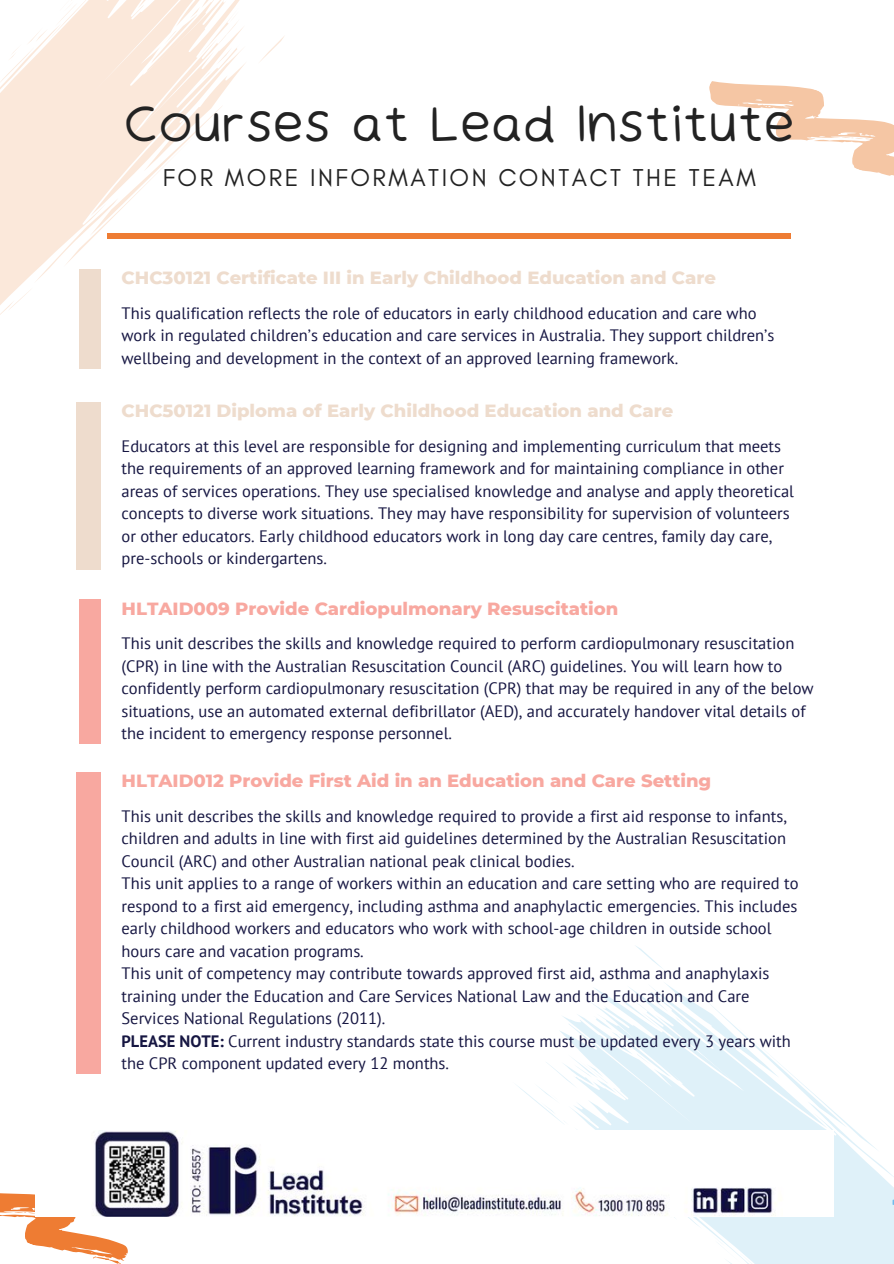
<style>
.page{position:relative;width:894px;height:1264px;background:#fff}
.page>*{position:absolute;margin:0;border:0;box-sizing:border-box;transform-origin:0 0}
.t1{font:49.5px "Irene Florentina";letter-spacing:-.075em;color:#222}
.t2{font:24.75px "Glacial Indifference";letter-spacing:.1em;color:#222}
.t3{font:800 18px "Montserrat";color:#eedccd}
.t4{font:800 18px "Montserrat";color:#f8a8a0}
.t5{font:16.5px/22.5px "PT Sans";color:#161642}
.s1{font-weight:700}
</style>
<div class="page">
<svg style="left:0;top:0;width:284px;height:315px"></svg>
<svg style="left:709px;top:81px;width:184px;height:95px"></svg>
<svg style="left:0;top:1193px;width:140px;height:70px"></svg>
<div style="left:108px;top:233px;width:682px;height:6px;background:#ee7c33"></div>
<svg style="left:518px;top:946px;width:375px;height:317px"></svg>
<img style="left:36px;top:1130px;width:796px;height:86px">
<div style="left:79px;top:269px;width:22px;height:100px;background:#eedccd"></div>
<div style="left:77px;top:402px;width:24px;height:167px;background:#eedccd"></div>
<div style="left:79px;top:599px;width:22px;height:145px;background:#f8a8a0"></div>
<div style="left:77px;top:772px;width:24px;height:301px;background:#f8a8a0"></div>
<p class="t1" style="left:122px;top:92px;width:676px">Courses at Lead Institute</p>
<h1 class="t2" style="left:163px;top:163px;width:594px">FOR MORE INFORMATION CONTACT THE TEAM</h1>
<h2 class="t3" style="left:121px;top:267px;width:596px">CHC30121 Certificate III in Early Childhood Education and Care</h2>
<h3 class="t5" style="left:121px;top:301px;width:636px">This qualification reflects the role of educators in early childhood education and care who</h3>
<p class="t5" style="left:121px;top:324px;width:654px">work in regulated children’s education and care services in Australia. They support children’s wellbeing and development in the context of an approved learning framework.</p>
<p class="t3" style="left:121px;top:400px;width:553px">CHC50121 Diploma of Early Childhood Education and Care</p>
<h3 class="t5" style="left:121px;top:434px;width:674px">Educators at this level are responsible for designing and implementing curriculum that meets the requirements of an approved learning framework and for maintaining compliance in other areas of services operations. They use specialised knowledge and analyse and apply theoretical concepts to diverse work situations. They may have responsibility for supervision of volunteers or other educators. Early childhood educators work in long day care centres, family day care, pre-schools or kindergartens.</h3>
<p class="t4" style="left:121px;top:597px;width:498px">HLTAID009 Provide Cardiopulmonary Resuscitation</p>
<h3 class="t5" style="left:121px;top:631px;width:693px">This unit describes the skills and knowledge required to perform cardiopulmonary resuscitation (CPR) in line with the Australian Resuscitation Council (ARC) guidelines. You will learn how to confidently perform cardiopulmonary resuscitation (CPR) that may be required in any of the below situations, use an automated external defibrillator (AED), and accurately handover vital details of the incident to emergency response personnel.</h3>
<p class="t4" style="left:121px;top:770px;width:591px">HLTAID012 Provide First Aid in an Education and Care Setting</p>
<h3 class="t5" style="left:121px;top:804px;width:667px;text-align:justify">This unit describes the skills and knowledge required to provide a first aid response to infants, children and adults in line with first aid guidelines determined by the Australian Resuscitation Council (ARC) and other Australian national peak clinical bodies.</h3>
<p class="t5" style="left:121px;top:871px;width:678px">This unit applies to a range of workers within an education and care setting who are required to respond to a first aid emergency, including asthma and anaphylactic emergencies. This includes early childhood workers and educators who work with school-age children in outside school hours care and vacation programs.</p>
<p class="t5" style="left:121px;top:961px;width:649px">This unit of competency may contribute towards approved first aid, asthma and anaphylaxis training under the Education and Care Services National Law and the Education and Care<br>Services National Regulations (2011).</p>
<p class="t5" style="left:121px;top:1029px;width:670px"><span class="s1">PLEASE NOTE:</span> Current industry standards state this course must be updated every 3 years with the CPR component updated every 12 months.</p>
</div>
